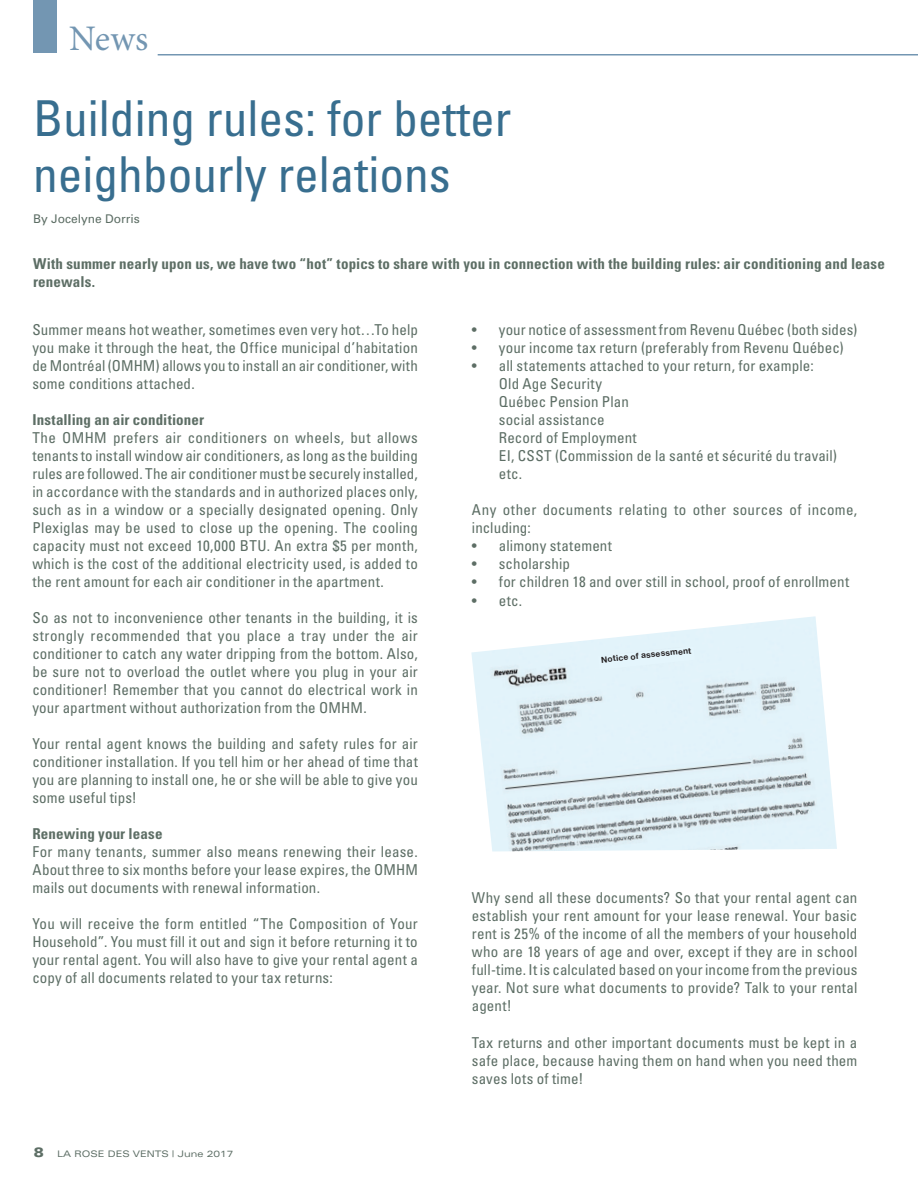
<style>
.page{position:relative;width:918px;height:1188px;background:#fff}
.page>*{position:absolute;margin:0;border:0;box-sizing:border-box;transform-origin:0 0}
._06-Auteur_445C_8_11{font:condensed 49.5px "Univers";color:#386e8f}
._00-Entete_de_chroni{font:36px "Minion Pro";color:#7396b2}
._03-TexteFR_445C-10{font:condensed 15px/18px "Univers";letter-spacing:.01em;color:#5d6e65;text-align:justify}
._03-TexteFR_445C-10-2{font:700 condensed 15px/18px "Univers";letter-spacing:.01em;color:#5d6e65}
.t1{font:900 expanded 13.5px "Univers";color:#5d6e65}
._06-Auteur_445C_8_11-2{font:12px "Univers";color:#5d6e65}
.t2{font:expanded 9px "Univers";color:#5d6e65}
._03-TexteFR_445C-10-3{font:700 8.4px "Helvetica Neue";color:#231f20}
</style>
<div class="page">
<div style="left:33px;top:0;width:23px;height:53px;background:#7396b2"></div>
<hr style="left:158px;top:54px;width:760px;height:2px;background:#7396b2">
<img style="left:471px;top:616px;width:366px;height:235px">
<div style="left:598px;top:646px;width:97px;height:24px;background:#e4f5fc"></div>
<p class="_00-Entete_de_chroni" style="left:69px;top:15px;width:81px">News</p>
<p class="_06-Auteur_445C_8_11" style="left:33px;top:87px;width:480px">Building rules: for better</p>
<p class="_06-Auteur_445C_8_11" style="left:33px;top:143px;width:419px">neighbourly relations</p>
<p class="_06-Auteur_445C_8_11-2" style="left:33px;top:212px;width:108px">By Jocelyne Dorris</p>
<p class="_03-TexteFR_445C-10-2" style="left:33px;top:255px;width:853px">With summer nearly upon us, we have two “hot” topics to share with you in connection with the building rules: air conditioning and lease renewals.</p>
<p class="_03-TexteFR_445C-10" style="left:32px;top:320px;width:387px">Summer means hot weather, sometimes even very hot…To help you make it through the heat, the Office municipal d’habitation de Montréal (OMHM) allows you to install an air conditioner, with some conditions attached.</p>
<p class="_03-TexteFR_445C-10-2" style="left:32px;top:410px;width:173px">Installing an air conditioner</p>
<p class="_03-TexteFR_445C-10" style="left:32px;top:428px;width:387px">The OMHM prefers air conditioners on wheels, but allows tenants to install window air conditioners, as long as the building rules are followed. The air conditioner must be securely installed, in accordance with the standards and in authorized places only, such as in a window or a specially designated opening. Only Plexiglas may be used to close up the opening. The cooling capacity must not exceed 10,000 BTU. An extra $5 per month, which is the cost of the additional electricity used, is added to the rent amount for each air conditioner in the apartment.</p>
<p class="_03-TexteFR_445C-10" style="left:32px;top:608px;width:387px">So as not to inconvenience other tenants in the building, it is strongly recommended that you place a tray under the air conditioner to catch any water dripping from the bottom. Also, be sure not to overload the outlet where you plug in your air conditioner! Remember that you cannot do electrical work in your apartment without authorization from the OMHM.</p>
<p class="_03-TexteFR_445C-10" style="left:32px;top:734px;width:387px">Your rental agent knows the building and safety rules for air conditioner installation. If you tell him or her ahead of time that you are planning to install one, he or she will be able to give you some useful tips!</p>
<p class="_03-TexteFR_445C-10-2" style="left:32px;top:825px;width:132px">Renewing your lease</p>
<p class="_03-TexteFR_445C-10" style="left:32px;top:843px;width:387px">For many tenants, summer also means renewing their lease.<br>About three to six months before your lease expires, the OMHM mails out documents with renewal information.</p>
<p class="_03-TexteFR_445C-10" style="left:32px;top:915px;width:387px">You will receive the form entitled “The Composition of Your Household”. You must fill it out and sign it before returning it to your rental agent. You will also have to give your rental agent a copy of all documents related to your tax returns:</p>
<p class="t1" style="left:34px;top:1144px;width:11px">8</p>
<p class="t2" style="left:57px;top:1148px;width:178px">LA ROSE DES VENTS | June 2017</p>
<p class="_03-TexteFR_445C-10" style="left:472px;top:320px;width:387px">• your notice of assessment from Revenu Québec (both sides)</p>
<p class="_03-TexteFR_445C-10" style="left:472px;top:338px;width:373px">• your income tax return (preferably from Revenu Québec)</p>
<p class="_03-TexteFR_445C-10" style="left:472px;top:356px;width:343px">• all statements attached to your return, for example:</p>
<p class="_03-TexteFR_445C-10" style="left:499px;top:374px;width:105px">Old Age Security</p>
<p class="_03-TexteFR_445C-10" style="left:499px;top:392px;width:132px">Québec Pension Plan</p>
<p class="_03-TexteFR_445C-10" style="left:499px;top:410px;width:107px">social assistance</p>
<p class="_03-TexteFR_445C-10" style="left:499px;top:428px;width:139px">Record of Employment</p>
<p class="_03-TexteFR_445C-10" style="left:499px;top:446px;width:340px">EI, CSST (Commission de la santé et sécurité du travail)</p>
<p class="_03-TexteFR_445C-10" style="left:499px;top:464px;width:25px">etc.</p>
<p class="_03-TexteFR_445C-10" style="left:472px;top:501px;width:387px">Any other documents relating to other sources of income, including:</p>
<p class="_03-TexteFR_445C-10" style="left:472px;top:537px;width:142px">• alimony statement</p>
<p class="_03-TexteFR_445C-10" style="left:472px;top:555px;width:100px">• scholarship</p>
<p class="_03-TexteFR_445C-10" style="left:472px;top:573px;width:379px">• for children 18 and over still in school, proof of enrollment</p>
<p class="_03-TexteFR_445C-10" style="left:472px;top:591px;width:52px">• etc.</p>
<p class="_03-TexteFR_445C-10-3" style="left:601px;top:655px;width:92px;rotate:-6deg">Notice of assessment</p>
<p class="_03-TexteFR_445C-10" style="left:472px;top:889px;width:387px">Why send all these documents? So that your rental agent can establish your rent amount for your lease renewal. Your basic rent is 25% of the income of all the members of your household who are 18 years of age and over, except if they are in school full-time. It is calculated based on your income from the previous year. Not sure what documents to provide? Talk to your rental agent!</p>
<p class="_03-TexteFR_445C-10" style="left:472px;top:1033px;width:387px">Tax returns and other important documents must be kept in a safe place, because having them on hand when you need them saves lots of time!</p>
</div>
